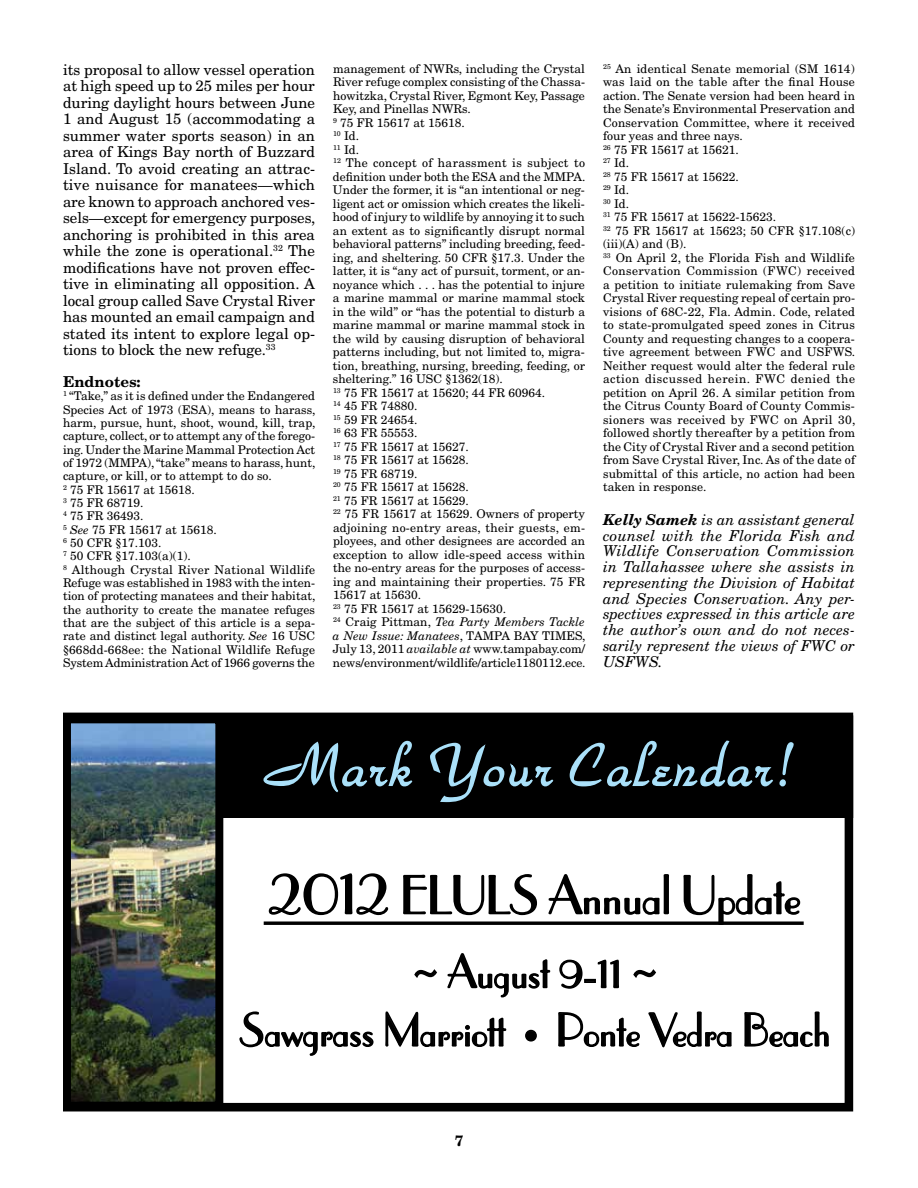
<style>
.page{position:relative;width:918px;height:1188px;background:#fff}
.page>*{position:absolute;margin:0;border:0;box-sizing:border-box;transform-origin:0 0}
.t1{font:77.7px "Park Avenue";letter-spacing:.03em;color:#abe1fa}
.t2{font:51.75px "Parisian";color:#000}
.t3{font:44.85px/58.3px "Parisian";color:#000;text-align:center}
.t4{font:15px/16.5px "New Century Schlbk";color:#000;text-align:justify}
.t5{font:italic 15px/15.8px "New Century Schlbk";color:#000;text-align:justify}
.t6{font:700 15px "New Century Schlbk";color:#000}
.t7{font:12px/13.5px "New Century Schlbk";color:#000}
.s1{font-style:italic}
.s2{font-weight:700}
.s3{font-size:65.55px}
.s4{font-size:27.6px}
</style>
<div class="page">
<div style="left:63px;top:713px;width:790px;height:398px;border:9px solid #000"></div>
<svg style="left:268px;top:873px;width:121px;height:43px"></svg>
<svg style="left:403px;top:874px;width:134px;height:42px"></svg>
<svg style="left:548px;top:874px;width:121px;height:41px"></svg>
<svg style="left:683px;top:874px;width:118px;height:47px"></svg>
<svg style="left:414px;top:969px;width:23px;height:9px"></svg>
<svg style="left:447px;top:953px;width:104px;height:45px"></svg>
<svg style="left:559px;top:959px;width:24px;height:30px"></svg>
<div style="left:584px;top:979px;width:12px;height:4px;border:2px solid #000"></div>
<svg style="left:597px;top:959px;width:22px;height:30px"></svg>
<svg style="left:633px;top:969px;width:23px;height:9px"></svg>
<svg style="left:239px;top:1011px;width:135px;height:45px"></svg>
<svg style="left:385px;top:1011px;width:122px;height:36px"></svg>
<div style="left:525px;top:1030px;width:12px;height:12px;border:2px solid #000;border-radius:50%"></div>
<svg style="left:558px;top:1012px;width:82px;height:35px"></svg>
<svg style="left:648px;top:1011px;width:84px;height:37px"></svg>
<svg style="left:744px;top:1011px;width:85px;height:36px"></svg>
<div style="left:209px;top:716px;width:643px;height:101px;background:#000"></div>
<div style="left:209px;top:715px;width:644px;height:103px;border:2px solid #000"></div>
<svg style="left:263px;top:740px;width:150px;height:53px"></svg>
<svg style="left:430px;top:742px;width:124px;height:61px"></svg>
<svg style="left:569px;top:740px;width:225px;height:47px"></svg>
<svg style="left:264px;top:921px;width:540px;height:4px;background:#232323"></svg>
<img style="left:72px;top:724px;width:142px;height:377px">
<div style="left:63px;top:715px;width:160px;height:395px;border:8px solid #000"></div>
<p class="t4" style="left:63px;top:61px;width:254px">its proposal to allow vessel operation at high speed up to 25 miles per hour during daylight hours between June 1 and August 15 (accommodating a summer water sports season) in an area of Kings Bay north of Buzzard Island. To avoid creating an attrac&shy;tive nuisance for manatees—which are known to approach anchored ves&shy;sels—except for emergency purposes, anchoring is prohibited in this area while the zone is operational.<sup>32</sup> The modifications have not proven effec&shy;tive in eliminating all opposition. A local group called Save Crystal River has mounted an email campaign and stated its intent to explore legal op&shy;tions to block the new refuge.<sup>33</sup></p>
<p class="t6" style="left:63px;top:372px;width:79px">Endnotes:</p>
<p class="t7" style="left:63px;top:389px;width:254px"><sup>1</sup> “Take,” as it is defined under the Endangered Species Act of 1973 (ESA), means to harass, harm, pursue, hunt, shoot, wound, kill, trap, capture, collect, or to attempt any of the forego&shy;ing. Under the Marine Mammal Protection Act of 1972 (MMPA), “take” means to harass, hunt, capture, or kill, or to attempt to do so.<br><sup>2</sup> 75 FR 15617 at 15618.<br><sup>3</sup> 75 FR 68719.<br><sup>4</sup> 75 FR 36493.<br><sup>5</sup> <span class="s1">See</span> 75 FR 15617 at 15618.<br><sup>6</sup> 50 CFR §17.103.<br><sup>7</sup> 50 CFR §17.103(a)(1).<br><sup>8</sup> Although Crystal River National Wildlife Refuge was established in 1983 with the inten&shy;tion of protecting manatees and their habitat, the authority to create the manatee refuges that are the subject of this article is a sepa&shy;rate and distinct legal authority. <span class="s1">See</span> 16 USC §668dd-668ee: the National Wildlife Refuge System Administration Act of 1966 governs the</p>
<p class="t7" style="left:333px;top:61px;width:254px">management of NWRs, including the Crystal River refuge complex consisting of the Chassa&shy;howitzka, Crystal River, Egmont Key, Passage Key, and Pinellas NWRs.<br><sup>9</sup> 75 FR 15617 at 15618.<br><sup>10</sup> Id.<br><sup>11</sup> Id.<br><sup>12</sup> The concept of harassment is subject to definition under both the ESA and the MMPA.<br>Under the former, it is “an intentional or neg&shy;ligent act or omission which creates the likeli&shy;hood of injury to wildlife by annoying it to such an extent as to significantly disrupt normal behavioral patterns” including breeding, feed&shy;ing, and sheltering. 50 CFR §17.3. Under the latter, it is “any act of pursuit, torment, or an&shy;noyance which . . . has the potential to injure a marine mammal or marine mammal stock in the wild” or “has the potential to disturb a marine mammal or marine mammal stock in the wild by causing disruption of behavioral patterns including, but not limited to, migra&shy;tion, breathing, nursing, breeding, feeding, or sheltering.” 16 USC §1362(18).<br><sup>13</sup> 75 FR 15617 at 15620; 44 FR 60964.<br><sup>14</sup> 45 FR 74880.<br><sup>15</sup> 59 FR 24654.<br><sup>16</sup> 63 FR 55553.<br><sup>17</sup> 75 FR 15617 at 15627.<br><sup>18</sup> 75 FR 15617 at 15628.<br><sup>19</sup> 75 FR 68719.<br><sup>20</sup> 75 FR 15617 at 15628.<br><sup>21</sup> 75 FR 15617 at 15629.<br><sup>22</sup> 75 FR 15617 at 15629. Owners of property adjoining no-entry areas, their guests, em&shy;ployees, and other designees are accorded an exception to allow idle-speed access within the no-entry areas for the purposes of access&shy;ing and maintaining their properties. 75 FR 15617 at 15630.<br><sup>23</sup> 75 FR 15617 at 15629-15630.<br><sup>24</sup> Craig Pittman, <span class="s1">Tea Party Members Tackle a New Issue: Manatees</span>, TAMPA BAY TIMES, July 13, 2011 <span class="s1">available at</span> www.tampabay.com/ news/environment/wildlife/article1180112.ece.</p>
<p class="t7" style="left:603px;top:61px;width:254px"><sup>25</sup> An identical Senate memorial (SM 1614) was laid on the table after the final House action. The Senate version had been heard in the Senate’s Environmental Preservation and Conservation Committee, where it received four yeas and three nays.<br><sup>26</sup> 75 FR 15617 at 15621.<br><sup>27</sup> Id.<br><sup>28</sup> 75 FR 15617 at 15622.<br><sup>29</sup> Id.<br><sup>30</sup> Id.<br><sup>31</sup> 75 FR 15617 at 15622-15623.<br><sup>32</sup> 75 FR 15617 at 15623; 50 CFR §17.108(c) (iii)(A) and (B).<br><sup>33</sup> On April 2, the Florida Fish and Wildlife Conservation Commission (FWC) received a petition to initiate rulemaking from Save Crystal River requesting repeal of certain pro&shy;visions of 68C-22, Fla. Admin. Code, related to state-promulgated speed zones in Citrus County and requesting changes to a coopera&shy;tive agreement between FWC and USFWS.<br>Neither request would alter the federal rule action discussed herein. FWC denied the petition on April 26. A similar petition from the Citrus County Board of County Commis&shy;sioners was received by FWC on April 30, followed shortly thereafter by a petition from the City of Crystal River and a second petition from Save Crystal River, Inc. As of the date of submittal of this article, no action had been taken in response.</p>
<p class="t5" style="left:603px;top:512px;width:254px"><span class="s2">Kelly Samek</span> is an assistant general counsel with the Florida Fish and Wildlife Conservation Commission in Tallahassee where she assists in representing the Division of Habitat and Species Conservation. Any per&shy;spectives expressed in this article are the author’s own and do not neces&shy;sarily represent the views of FWC or USFWS.</p>
<h1 class="t1" style="left:264px;top:727px;width:531px">Mark Your Calendar!</h1>
<h2 class="t2" style="left:270px;top:867px;width:532px"><span class="s3">2012</span> ELULS Annual Update</h2>
<h3 class="t3" style="left:240px;top:943px;width:592px">~ August 9-11 ~<br>Sawgrass Marriott <span class="s4">•</span> Ponte Vedra Beach</h3>
<p class="t6" style="left:455px;top:1131px;width:10px">7</p>
</div>
